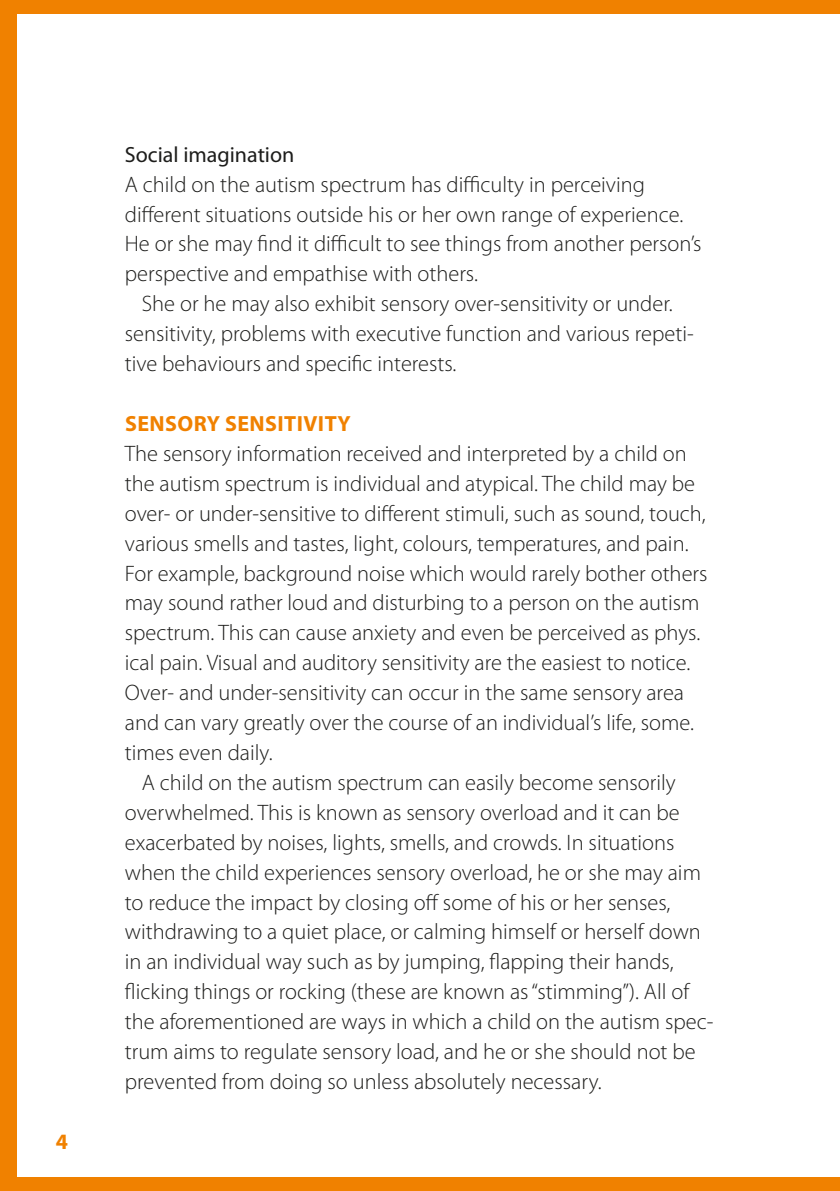
<style>
.page{position:relative;width:840px;height:1191px;background:#fff}
.page>*{position:absolute;margin:0;border:0;box-sizing:border-box;transform-origin:0 0}
._1_leipis_P{font:300 22.4px/30px "Myriad Pro";color:#1d1d1b}
._2__leipis_P{font:300 22.4px/30px "Myriad Pro";color:#1d1d1b}
._2_OTSIKKO_H2{font:700 22px "Myriad Pro";letter-spacing:.02em;color:#f08100}
._3_OTSIKKO_H3{font:22px "Myriad Pro";color:#1d1d1b}
</style>
<div class="page">
<div style="left:0;top:0;width:839px;height:1191px;background:#f08100"></div>
<div style="left:17px;top:14px;width:822px;height:1162px;background:#fff"></div>
<p class="_2_OTSIKKO_H2" style="left:56px;top:1127px;width:14px">4</p>
<h3 class="_3_OTSIKKO_H3" style="left:125px;top:141px;width:171px">Social imagination</h3>
<p class="_1_leipis_P" style="left:125px;top:169px;width:578px">A child on the autism spectrum has difficulty in perceiving different situations outside his or her own range of experience.<br>He or she may find it difficult to see things from another person’s perspective and empathise with others.</p>
<p class="_2__leipis_P" style="left:142px;top:289px;width:532px">She or he may also exhibit sensory over-sensitivity or under.</p>
<p class="_1_leipis_P" style="left:125px;top:319px;width:570px">sensitivity, problems with executive function and various repeti&shy;tive behaviours and specific interests.</p>
<h2 class="_2_OTSIKKO_H2" style="left:125px;top:409px;width:227px">SENSORY SENSITIVITY</h2>
<p class="_1_leipis_P" style="left:125px;top:438px;width:584px">The sensory information received and interpreted by a child on the autism spectrum is individual and atypical. The child may be over- or under-sensitive to different stimuli, such as sound, touch, various smells and tastes, light, colours, temperatures, and pain.<br>For example, background noise which would rarely bother others may sound rather loud and disturbing to a person on the autism spectrum. This can cause anxiety and even be perceived as phys. ical pain. Visual and auditory sensitivity are the easiest to notice.<br>Over- and under-sensitivity can occur in the same sensory area and can vary greatly over the course of an individual’s life, some. times even daily.</p>
<p class="_2__leipis_P" style="left:125px;top:767px;width:589px;text-indent:17px">A child on the autism spectrum can easily become sensorily overwhelmed. This is known as sensory overload and it can be exacerbated by noises, lights, smells, and crowds. In situations when the child experiences sensory overload, he or she may aim to reduce the impact by closing off some of his or her senses, withdrawing to a quiet place, or calming himself or herself down in an individual way such as by jumping, flapping their hands, flicking things or rocking (these are known as “stimming”). All of the aforementioned are ways in which a child on the autism spec&shy;trum aims to regulate sensory load, and he or she should not be prevented from doing so unless absolutely necessary.</p>
</div>
